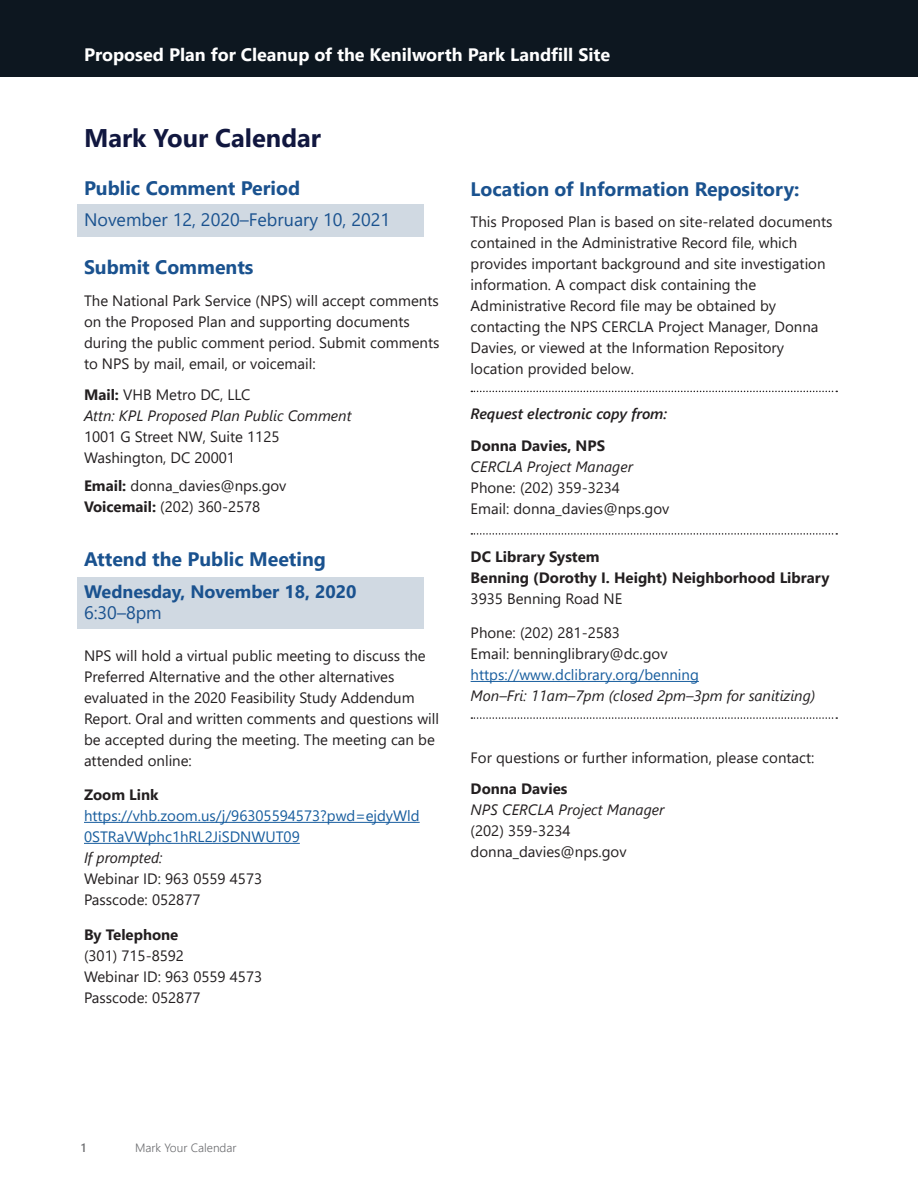
<style>
.page{position:relative;width:918px;height:1188px;background:#fff}
.page>*{position:absolute;margin:0;border:0;box-sizing:border-box;transform-origin:0 0}
.t1{font:700 25.5px "Segoe UI";color:#11173f}
.t2{font:700 19.5px "Segoe UI";color:#1a528f}
.t3{font:700 18px "Segoe UI";color:#fff}
.t4{font:700 18px/21px "Segoe UI";color:#1a528f}
.t5{font:18px "Segoe UI";color:#1a528f}
.t6{font:15px/21px "Segoe UI";color:#231f20}
.t7{font:15px/21px "Segoe UI";color:#175d9e}
.t8{font:700 15px/21px "Segoe UI";color:#231f20}
.t9{font:italic 600 15px "Segoe UI";color:#231f20}
.t10{font:300 12px "Segoe UI";color:#6c6d70}
.t11{font:600 12px "Segoe UI";color:#6c6d70}
.s1{font-weight:700}
.s2{font-style:italic}
.s3{font-weight:400}
.s4{font-weight:700;color:#231f20}
.s5{font-style:italic;color:#231f20}
.s6{color:#231f20}
.s7{color:#175d9e}
</style>
<div class="page">
<div style="left:77px;top:205px;width:346px;height:32px;background:#d0d9e2"></div>
<div style="left:77px;top:578px;width:346px;height:51px;background:#d0d9e2"></div>
<hr style="left:84px;top:822px;width:336px;height:1px;background:#175d9e">
<hr style="left:84px;top:843px;width:216px;height:1px;background:#175d9e">
<svg style="left:471px;top:391px;width:366px;height:1px"></svg>
<svg style="left:471px;top:533px;width:366px;height:2px"></svg>
<hr style="left:471px;top:681px;width:228px;height:1px;background:#175d9e">
<svg style="left:471px;top:717px;width:366px;height:2px"></svg>
<div style="left:0;top:0;width:918px;height:76px;background:#0d1720"></div>
<p class="t3" style="left:84px;top:38px;width:528px">Proposed Plan for Cleanup of the Kenilworth Park Landfill Site</p>
<h1 class="t1" style="left:84px;top:114px;width:238px">Mark Your Calendar</h1>
<h2 class="t2" style="left:84px;top:170px;width:218px">Public Comment Period</h2>
<p class="t5" style="left:84px;top:203px;width:308px">November 12, 2020–February 10, 2021</p>
<h2 class="t2" style="left:84px;top:249px;width:171px">Submit Comments</h2>
<p class="t6" style="left:84px;top:289px;width:357px">The National Park Service (NPS) will accept comments on the Proposed Plan and supporting documents during the public comment period. Submit comments to NPS by mail, email, or voicemail:</p>
<p class="t6" style="left:84px;top:383px;width:269px"><span class="s1">Mail:</span> VHB Metro DC, LLC<br><span class="s2">Attn: KPL Proposed Plan Public Comment<br></span>1001 G Street NW, Suite 1125<br>Washington, DC 20001</p>
<p class="t6" style="left:84px;top:474px;width:204px"><span class="s1">Email:</span> donna_davies@nps.gov<br><span class="s1">Voicemail:</span> (202) 360-2578</p>
<h2 class="t2" style="left:84px;top:541px;width:243px">Attend the Public Meeting</h2>
<p class="t4" style="left:84px;top:579px;width:274px">Wednesday, November 18, 2020<br><span class="s3">6:30–8pm</span></p>
<p class="t6" style="left:84px;top:643px;width:357px">NPS will hold a virtual public meeting to discuss the Preferred Alternative and the other alternatives evaluated in the 2020 Feasibility Study Addendum Report. Oral and written comments and questions will be accepted during the meeting. The meeting can be attended online:</p>
<p class="t7" style="left:84px;top:783px;width:337px"><span class="s4">Zoom Link </span>https://vhb.zoom.us/j/96305594573?pwd=ejdyWld<br>0STRaVWphc1hRL2JiSDNWUT09<br><span class="s5">If prompted:<br></span><span class="s6">Webinar ID: 963 0559 4573<br>Passcode: 052877</span></p>
<p class="t6" style="left:84px;top:922px;width:180px"><span class="s1">By Telephone<br></span>(301) 715-8592<br>Webinar ID: 963 0559 4573<br>Passcode: 052877</p>
<h2 class="t2" style="left:471px;top:170px;width:330px">Location of Information Repository:</h2>
<p class="t6" style="left:471px;top:210px;width:363px">This Proposed Plan is based on site-related documents contained in the Administrative Record file, which provides important background and site investigation information. A compact disk containing the Administrative Record file may be obtained by contacting the NPS CERCLA Project Manager, Donna Davies, or viewed at the Information Repository location provided below.</p>
<p class="t9" style="left:471px;top:400px;width:198px">Request electronic copy from:</p>
<p class="t6" style="left:471px;top:433px;width:200px"><span class="s1">Donna Davies, NPS<br></span><span class="s2">CERCLA Project Manager<br></span>Phone: (202) 359-3234<br>Email: donna_davies@nps.gov</p>
<p class="t8" style="left:471px;top:545px;width:360px">DC Library System<br>Benning (Dorothy I. Height) Neighborhood Library<br><span class="s3">3935 Benning Road NE</span></p>
<p class="t6" style="left:471px;top:621px;width:346px">Phone: (202) 281-2583<br>Email: benninglibrary@dc.gov <span class="s7">https://www.dclibrary.org/benning<br></span><span class="s2">Mon–Fri: 11am–7pm (closed 2pm–3pm for sanitizing)</span></p>
<p class="t6" style="left:471px;top:745px;width:345px">For questions or further information, please contact:</p>
<p class="t6" style="left:471px;top:777px;width:195px"><span class="s1">Donna Davies<br></span><span class="s2">NPS CERCLA Project Manager </span>(202) 359-3234 donna_davies@nps.gov</p>
<p class="t11" style="left:81px;top:1136px;width:6px">1</p>
<p class="t10" style="left:135px;top:1136px;width:103px">Mark Your Calendar</p>
</div>
